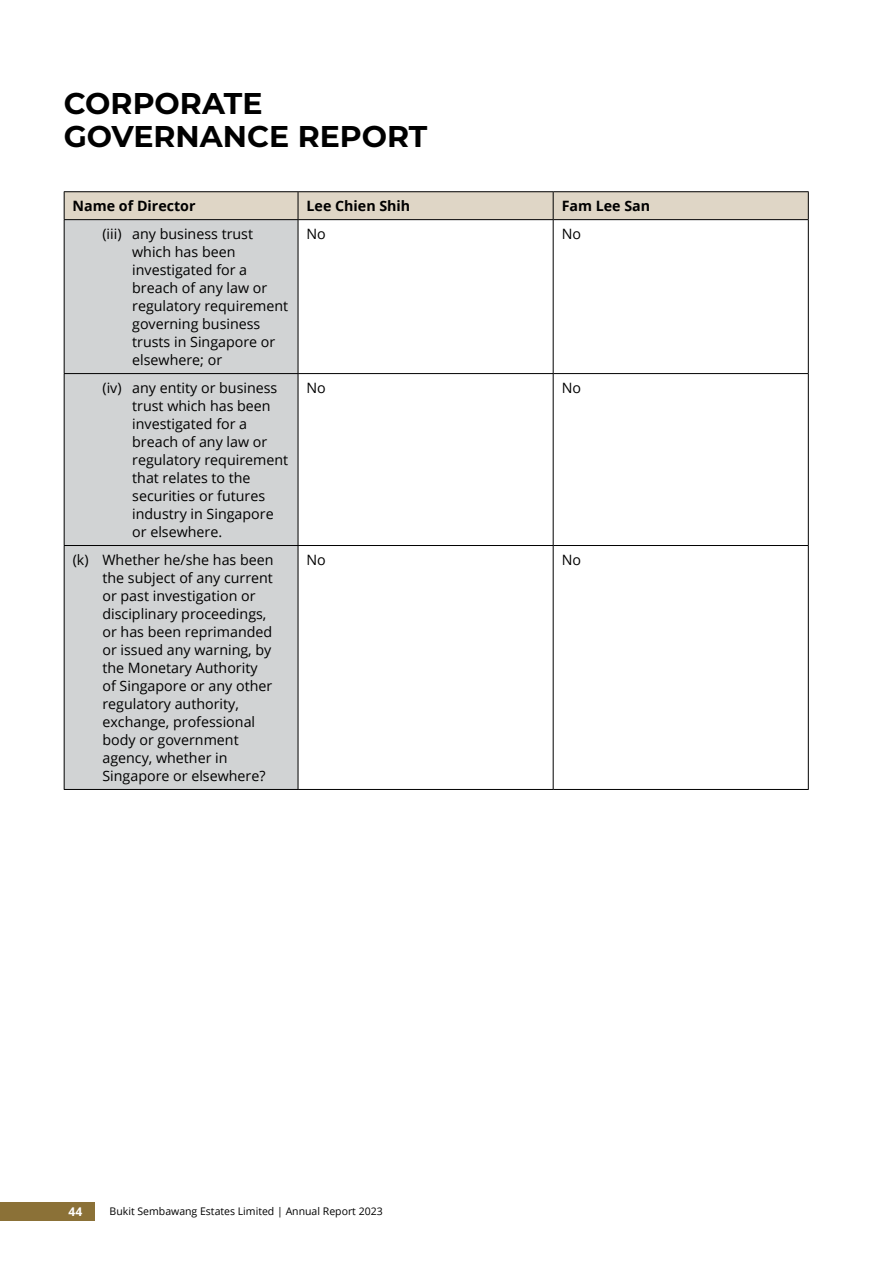
<style>
.page{position:relative;width:893px;height:1263px;background:#fff}
.page>*{position:absolute;margin:0;border:0;box-sizing:border-box;transform-origin:0 0}
.t1{font:700 30px/33px "Montserrat";color:#000}
.t2{font:14.25px/18px "Open Sans";color:#000}
.t3{font:700 14.25px "Open Sans";color:#000}
.t4{font:700 12px "Open Sans";color:#fff}
.t5{font:10.5px "Open Sans";color:#000}
</style>
<div class="page">
<div style="left:65px;top:220px;width:233px;height:569px;background:#d1d3d4"></div>
<hr style="left:64px;top:191px;width:234px;height:1px;background:#000">
<hr style="left:298px;top:191px;width:255px;height:1px;background:#000">
<div style="left:64px;top:192px;width:745px;height:28px;background:#dfd6c6"></div>
<hr style="left:553px;top:191px;width:256px;height:1px;background:#000">
<hr style="left:553px;top:219px;width:256px;height:1px;background:#000">
<hr style="left:64px;top:220px;width:1px;height:153px;background:#000">
<hr style="left:298px;top:220px;width:1px;height:153px;background:#000">
<hr style="left:553px;top:220px;width:1px;height:153px;background:#000">
<hr style="left:808px;top:220px;width:1px;height:153px;background:#000">
<hr style="left:64px;top:374px;width:1px;height:171px;background:#000">
<hr style="left:64px;top:373px;width:234px;height:1px;background:#000">
<hr style="left:298px;top:374px;width:1px;height:171px;background:#000">
<hr style="left:298px;top:373px;width:255px;height:1px;background:#000">
<hr style="left:553px;top:374px;width:1px;height:171px;background:#000">
<hr style="left:808px;top:374px;width:1px;height:171px;background:#000">
<hr style="left:553px;top:373px;width:256px;height:1px;background:#000">
<hr style="left:64px;top:546px;width:1px;height:243px;background:#000">
<hr style="left:64px;top:545px;width:234px;height:1px;background:#000">
<hr style="left:64px;top:789px;width:234px;height:1px;background:#000">
<hr style="left:298px;top:546px;width:1px;height:243px;background:#000">
<hr style="left:298px;top:545px;width:255px;height:1px;background:#000">
<hr style="left:298px;top:789px;width:255px;height:1px;background:#000">
<hr style="left:553px;top:546px;width:1px;height:243px;background:#000">
<hr style="left:808px;top:546px;width:1px;height:243px;background:#000">
<hr style="left:553px;top:545px;width:256px;height:1px;background:#000">
<hr style="left:553px;top:789px;width:256px;height:1px;background:#000">
<div style="left:0;top:1202px;width:95px;height:18px;background:#8b7137"></div>
<h1 class="t1" style="left:64px;top:85px;width:365px">CORPORATE<br>GOVERNANCE REPORT</h1>
<p class="t3" style="left:73px;top:196px;width:124px">Name of Director</p>
<p class="t3" style="left:307px;top:196px;width:105px">Lee Chien Shih</p>
<p class="t3" style="left:562px;top:196px;width:90px">Fam Lee San</p>
<p class="t2" style="left:132px;top:225px;width:157px;text-indent:-30px">(iii) any business trust which has been investigated for a breach of any law or regulatory requirement governing business trusts in Singapore or elsewhere; or</p>
<p class="t2" style="left:307px;top:224px;width:21px">No</p>
<p class="t2" style="left:562px;top:224px;width:21px">No</p>
<p class="t2" style="left:132px;top:378px;width:157px;text-indent:-30px">(iv) any entity or business trust which has been investigated for a breach of any law or regulatory requirement that relates to the securities or futures industry in Singapore or elsewhere.</p>
<p class="t2" style="left:307px;top:378px;width:21px">No</p>
<p class="t2" style="left:562px;top:378px;width:21px">No</p>
<p class="t2" style="left:102px;top:550px;width:173px;text-indent:-30px">(k) Whether he/she has been the subject of any current or past investigation or disciplinary proceedings, or has been reprimanded or issued any warning, by the Monetary Authority of Singapore or any other regulatory authority, exchange, professional body or government agency, whether in<br>Singapore or elsewhere?</p>
<p class="t2" style="left:307px;top:550px;width:21px">No</p>
<p class="t2" style="left:562px;top:550px;width:21px">No</p>
<p class="t4" style="left:69px;top:1203px;width:15px">44</p>
<p class="t5" style="left:110px;top:1204px;width:275px">Bukit Sembawang Estates Limited | Annual Report 2023</p>
</div>
